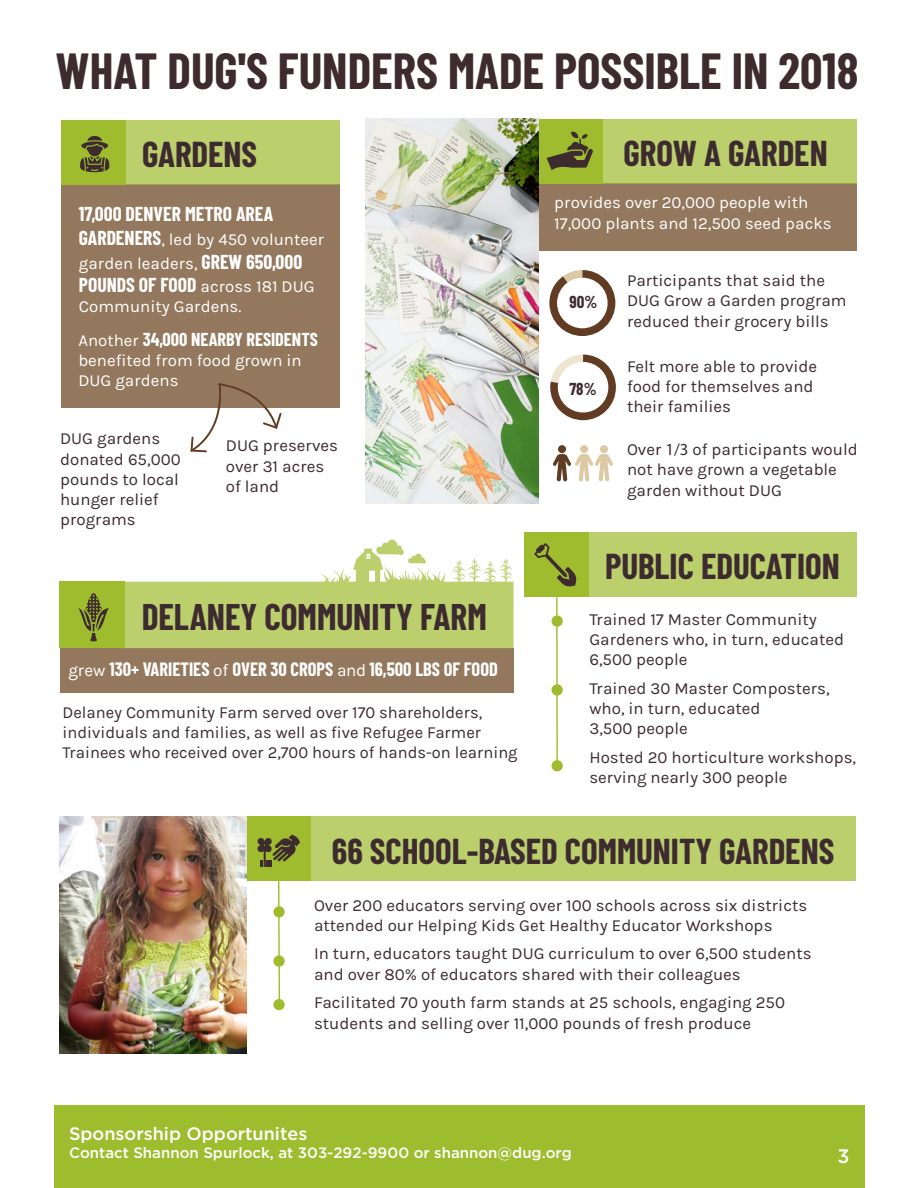
<style>
.page{position:relative;width:918px;height:1188px;background:#fff}
.page>*{position:absolute;margin:0;border:0;box-sizing:border-box;transform-origin:0 0}
.t1{font:700 49.5px "Barlow Condensed";color:#3e2b2f}
.t2{font:700 36.15px "Barlow Condensed";color:#3d2b30}
.t3{font:700 35.1px "Barlow Condensed";color:#3d2b30}
.t4{font:700 19.65px "Barlow Condensed";color:#fff}
.t5{font:500 19.5px "Gotham";color:#fff}
.t6{font:700 18.9px "Barlow Condensed";color:#fff}
.t7{font:700 18.3px "Barlow Condensed";color:#fff}
.t8{font:500 18px "Gotham";color:#fff}
.t9{font:16.8px/20.2px "Karla";color:#3d2b30}
.t10{font:16.8px/20.2px "Karla";color:#fff}
.t11{font:700 16.8px "Barlow Condensed";color:#3d2b30}
.t12{font:500 15px "Gotham";color:#fff}
.s1{font-family:"Barlow Condensed";font-weight:700;font-size:19.65px}
.s2{font-family:"Karla";font-weight:400;font-size:16.8px}
.s3{font-family:"Karla";font-weight:400;font-size:17.4px}
.s4{font-family:"Myriad Pro"}
</style>
<div class="page">
<div style="left:54px;top:1105px;width:811px;height:83px;background:#9ebd2e"></div>
<div style="left:60px;top:648px;width:454px;height:45px;background:#94785e"></div>
<div style="left:60px;top:582px;width:65px;height:66px;background:#9ebc2e"></div>
<svg style="left:78px;top:593px;width:31px;height:48px"></svg>
<svg style="left:119px;top:540px;width:395px;height:108px"></svg>
<div style="left:306px;top:816px;width:550px;height:65px;background:#bbd06d"></div>
<div style="left:247px;top:816px;width:64px;height:65px;background:#9ebc2e"></div>
<svg style="left:257px;top:835px;width:43px;height:32px"></svg>
<svg style="left:278px;top:881px;width:2px;height:118px"></svg>
<div style="left:273px;top:906px;width:12px;height:12px;background:#9ebc2e;border-radius:50%"></div>
<div style="left:273px;top:955px;width:12px;height:12px;background:#9ebc2e;border-radius:50%"></div>
<div style="left:273px;top:999px;width:12px;height:11px;background:#9ebc2e;border-radius:50%"></div>
<img style="left:60px;top:816px;width:187px;height:238px">
<div style="left:538px;top:184px;width:318px;height:67px;background:#94785e"></div>
<div style="left:597px;top:119px;width:259px;height:65px;background:#bbd06d"></div>
<div style="left:538px;top:119px;width:65px;height:65px;background:#9ebc2e"></div>
<svg style="left:547px;top:131px;width:46px;height:39px"></svg>
<svg style="left:549px;top:270px;width:66px;height:66px"></svg>
<div style="left:558px;top:445px;width:8px;height:8px;background:#613c22;border-radius:50%"></div>
<div style="left:580px;top:445px;width:8px;height:8px;background:#dbc9a3;border-radius:50%"></div>
<div style="left:600px;top:445px;width:8px;height:8px;background:#dbc9a3;border-radius:50%"></div>
<svg style="left:553px;top:454px;width:60px;height:27px"></svg>
<svg style="left:550px;top:355px;width:66px;height:65px"></svg>
<img style="left:365px;top:119px;width:173px;height:385px">
<div style="left:583px;top:532px;width:273px;height:65px;background:#bbd06d"></div>
<div style="left:524px;top:532px;width:65px;height:65px;background:#9ebc2e"></div>
<svg style="left:534px;top:543px;width:43px;height:44px"></svg>
<hr style="left:556px;top:596px;width:2px;height:170px;background:#9ebc2e">
<div style="left:552px;top:615px;width:11px;height:12px;background:#9ebc2e;border-radius:50%"></div>
<div style="left:552px;top:684px;width:11px;height:12px;background:#9ebc2e;border-radius:50%"></div>
<div style="left:552px;top:760px;width:11px;height:11px;background:#9ebc2e;border-radius:50%"></div>
<div style="left:61px;top:184px;width:278px;height:130px;background:#94785e"></div>
<div style="left:61px;top:314px;width:278px;height:94px;background:#94785e"></div>
<svg style="left:190px;top:383px;width:92px;height:69px"></svg>
<div style="left:120px;top:120px;width:219px;height:65px;background:#bbd06d"></div>
<div style="left:61px;top:120px;width:65px;height:65px;background:#9ebc2e"></div>
<svg style="left:80px;top:136px;width:30px;height:36px"></svg>
<h1 class="t1" style="left:56px;top:36px;width:804px">WHAT DUG'S FUNDERS MADE POSSIBLE IN 2018</h1>
<h3 class="t3" style="left:142px;top:130px;width:117px">GARDENS</h3>
<p class="t4" style="left:79px;top:200px;width:196px">17,000 DENVER METRO AREA</p>
<p class="t10" style="left:79px;top:228px;width:247px;line-height:23.5px"><span class="s1">GARDENERS</span>, led by 450 volunteer garden leaders, <span class="s1">GREW 650,000</span></p>
<p class="t4" style="left:79px;top:271px;width:237px">POUNDS OF FOOD <span class="s2">across 181 DUG</span></p>
<p class="t10" style="left:79px;top:297px;width:164px">Community Gardens.</p>
<p class="t7" style="left:78px;top:326px;width:241px"><span class="s2">Another</span> 34,000 NEARBY RESIDENTS</p>
<p class="t10" style="left:78px;top:351px;width:225px">benefited from food grown in<br>DUG gardens</p>
<p class="t9" style="left:60px;top:429px;width:122px">DUG gardens donated 65,000 pounds to local hunger relief programs</p>
<p class="t9" style="left:226px;top:436px;width:114px">DUG preserves over 31 acres of land</p>
<h2 class="t2" style="left:142px;top:591px;width:347px">DELANEY COMMUNITY FARM</h2>
<p class="t6" style="left:68px;top:655px;width:431px"><span class="s3">grew</span> 130+ VARIETIES <span class="s3">of</span> OVER 30 CROPS <span class="s3">and</span> 16,500 LBS OF FOOD</p>
<p class="t9" style="left:63px;top:702px;width:457px">Delaney Community Farm served over 170 shareholders, individuals and families, as well as five Refugee Farmer<br>Trainees who received over 2,700 hours of hands-on learning</p>
<h3 class="t3" style="left:623px;top:128px;width:206px">GROW A GARDEN</h3>
<p class="t10" style="left:554px;top:193px;width:279px">provides over 20,000 people with<br>17,000 plants and 12,500 seed packs</p>
<p class="t11" style="left:569px;top:290px;width:29px">90%</p>
<p class="t11" style="left:569px;top:377px;width:29px">78%</p>
<p class="t9" style="left:627px;top:271px;width:221px">Participants that said the<br>DUG Grow a Garden program reduced their grocery bills</p>
<p class="t9" style="left:627px;top:356px;width:192px">Felt more able to provide food for themselves and their families</p>
<p class="t9" style="left:627px;top:440px;width:232px">Over <span class="s4">1/3</span> of participants would not have grown a vegetable garden without DUG</p>
<h3 class="t3" style="left:605px;top:541px;width:236px">PUBLIC EDUCATION</h3>
<p class="t9" style="left:589px;top:609px;width:256px">Trained 17 Master Community<br>Gardeners who, in turn, educated<br>6,500 people</p>
<p class="t9" style="left:589px;top:678px;width:242px">Trained 30 Master Composters, who, in turn, educated<br>3,500 people</p>
<p class="t9" style="left:589px;top:748px;width:268px">Hosted 20 horticulture workshops, serving nearly 300 people</p>
<h3 class="t3" style="left:332px;top:827px;width:504px">66 SCHOOL-BASED COMMUNITY GARDENS</h3>
<p class="t9" style="left:314px;top:895px;width:495px">Over 200 educators serving over 100 schools across six districts attended our Helping Kids Get Healthy Educator Workshops</p>
<p class="t9" style="left:314px;top:944px;width:499px">In turn, educators taught DUG curriculum to over 6,500 students and over 80% of educators shared with their colleagues</p>
<p class="t9" style="left:314px;top:993px;width:473px">Facilitated 70 youth farm stands at 25 schools, engaging 250 students and selling over 11,000 pounds of fresh produce</p>
<p class="t8" style="left:69px;top:1123px;width:240px">Sponsorship Opportunites</p>
<p class="t12" style="left:69px;top:1144px;width:504px">Contact Shannon Spurlock, at 303-292-9900 or shannon@dug.org</p>
<p class="t5" style="left:837px;top:1145px;width:14px">3</p>
</div>
